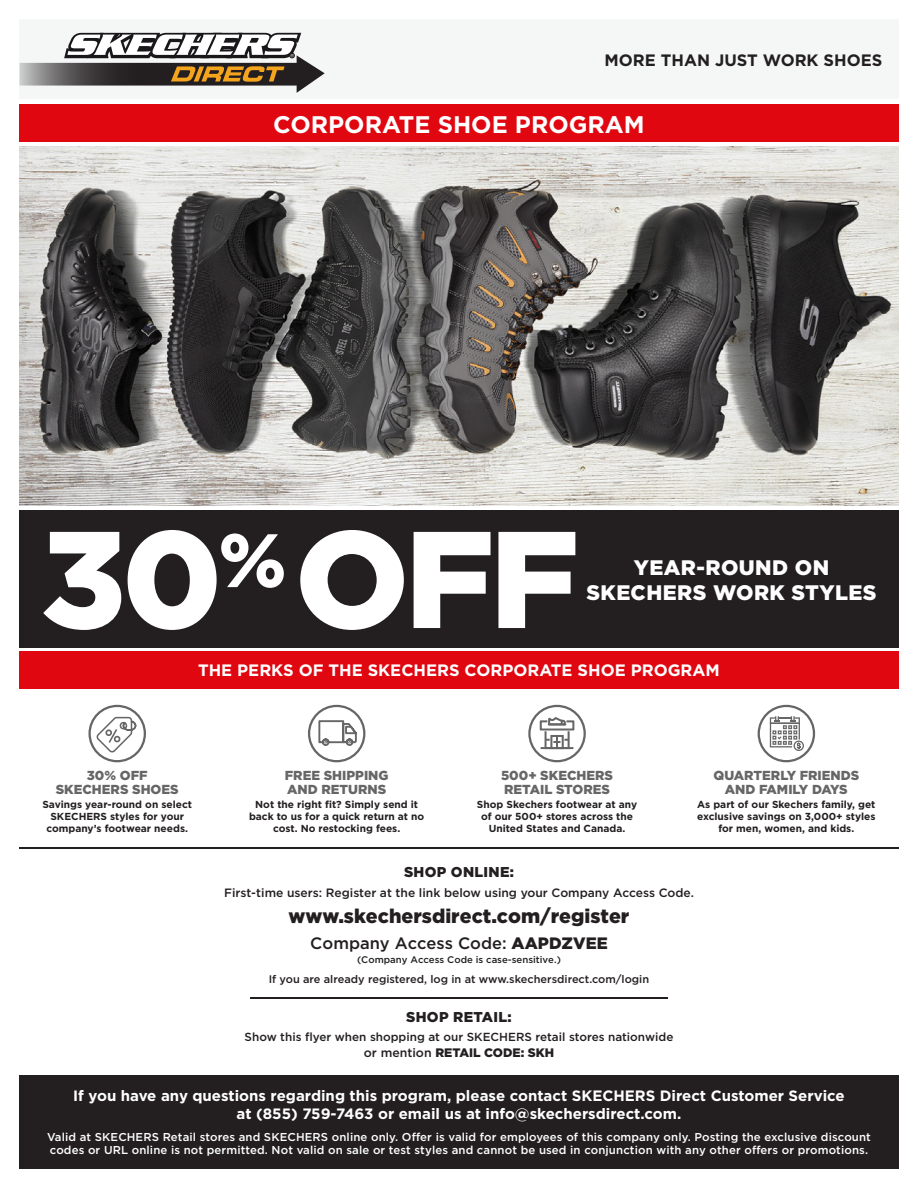
<style>
.page{position:relative;width:918px;height:1188px;background:#fff}
.page>*{position:absolute;margin:0;border:0;box-sizing:border-box;transform-origin:0 0}
.t1{font:700 24px "Gotham";color:#fff}
.t2{font:900 21px "Gotham";letter-spacing:.02em;color:#fff}
.t3{font:900 19.65px "Gotham";color:#231f20}
.t4{font:700 16.5px "Gotham";color:#fff}
.t5{font:500 16.5px "Gotham";color:#231f20}
.t6{font:700 16.5px "Gotham";color:#231f20}
.t7{font:700 15px/18.6px "Gotham";color:#fff;text-align:center}
.t8{font:900 14.25px "Gotham";letter-spacing:.02em;color:#231f20}
.t9{font:900 13.05px/13.6px "Gotham";color:#666}
.t10{font:900 12.3px "Gotham";color:#231f20}
.t11{font:500 12.15px "Gotham";color:#231f20}
.t12{font:500 11.7px "Gotham";color:#231f20}
.t13{font:500 11.4px/13.6px "Gotham";letter-spacing:.01em;color:#fff}
.t14{font:500 10.95px "Gotham";color:#231f20}
.t15{font:700 10.2px/12.1px "Gotham";color:#231f20;text-align:center}
.t16{font:500 9.6px "Gotham";color:#231f20}
.s1{font-weight:900}
.s2{font-weight:500}
</style>
<div class="page">
<svg style="left:88px;top:705px;width:58px;height:57px"></svg>
<svg style="left:308px;top:705px;width:57px;height:57px"></svg>
<svg style="left:528px;top:705px;width:58px;height:57px"></svg>
<svg style="left:758px;top:705px;width:57px;height:57px"></svg>
<div style="left:19px;top:510px;width:880px;height:137px;background:#231f20"></div>
<svg style="left:43px;top:530px;width:241px;height:100px"></svg>
<svg style="left:300px;top:530px;width:275px;height:100px"></svg>
<img style="left:19px;top:147px;width:880px;height:359px">
<div style="left:19px;top:19px;width:880px;height:80px;background:#f5f7f7"></div>
<svg style="left:19px;top:33px;width:306px;height:60px"></svg>
<div style="left:19px;top:652px;width:880px;height:37px;background:#e00710"></div>
<div style="left:19px;top:104px;width:880px;height:38px;background:#e00710"></div>
<div style="left:19px;top:1075px;width:880px;height:94px;background:#231f20"></div>
<hr style="left:19px;top:848px;width:880px;height:1px;background:#231f20">
<hr style="left:250px;top:998px;width:418px;height:1px;background:#231f20">
<p class="t6" style="left:605px;top:49px;width:279px">MORE THAN JUST WORK SHOES</p>
<p class="t1" style="left:273px;top:109px;width:373px">CORPORATE SHOE PROGRAM</p>
<p class="t2" style="left:634px;top:553px;width:197px">YEAR-ROUND ON</p>
<p class="t2" style="left:586px;top:578px;width:292px">SKECHERS WORK STYLES</p>
<p class="t4" style="left:198px;top:659px;width:523px">THE PERKS OF THE SKECHERS CORPORATE SHOE PROGRAM</p>
<p class="t9" style="left:87px;top:769px;width:62px">30% OFF</p>
<p class="t9" style="left:56px;top:782px;width:124px">SKECHERS SHOES</p>
<p class="t9" style="left:285px;top:769px;width:105px">FREE SHIPPING<br>AND RETURNS</p>
<p class="t9" style="left:713px;top:769px;width:147px;text-align:center">QUARTERLY FRIENDS<br>AND FAMILY DAYS</p>
<p class="t9" style="left:501px;top:769px;width:114px">500+ SKECHERS<br>RETAIL STORES</p>
<p class="t15" style="left:42px;top:798px;width:151px">Savings year-round on select<br>SKECHERS styles for your company’s footwear needs.</p>
<p class="t15" style="left:477px;top:798px;width:162px">Shop Skechers footwear at any of our 500+ stores across the<br>United States and Canada.</p>
<p class="t15" style="left:249px;top:798px;width:177px">Not the right fit? Simply send it back to us for a quick return at no cost. No restocking fees.</p>
<p class="t15" style="left:697px;top:798px;width:180px">As part of our Skechers family, get exclusive savings on 3,000+ styles for men, women, and kids.</p>
<p class="t8" style="left:404px;top:862px;width:111px">SHOP ONLINE:</p>
<p class="t11" style="left:224px;top:885px;width:471px">First-time users: Register at the link below using your Company Access Code.</p>
<p class="t3" style="left:289px;top:903px;width:342px">www.skechersdirect.com/register</p>
<p class="t5" style="left:310px;top:932px;width:299px">Company Access Code: <span class="s1">AAPDZVEE</span></p>
<p class="t16" style="left:357px;top:953px;width:205px">(Company Access Code is case-sensitive.)</p>
<p class="t14" style="left:269px;top:972px;width:382px">If you are already registered, log in at www.skechersdirect.com/login</p>
<p class="t8" style="left:406px;top:1007px;width:107px">SHOP RETAIL:</p>
<p class="t12" style="left:245px;top:1029px;width:430px">Show this flyer when shopping at our SKECHERS retail stores nationwide</p>
<p class="t10" style="left:364px;top:1044px;width:192px"><span class="s2">or mention</span> RETAIL CODE: SKH</p>
<p class="t7" style="left:73px;top:1086px;width:773px">If you have any questions regarding this program, please contact SKECHERS Direct Customer Service at (855) 759-7463 or email us at info@skechersdirect.com.</p>
<p class="t13" style="left:47px;top:1130px;width:825px">Valid at SKECHERS Retail stores and SKECHERS online only. Offer is valid for employees of this company only. Posting the exclusive discount codes or URL online is not permitted. Not valid on sale or test styles and cannot be used in conjunction with any other offers or promotions.</p>
</div>
